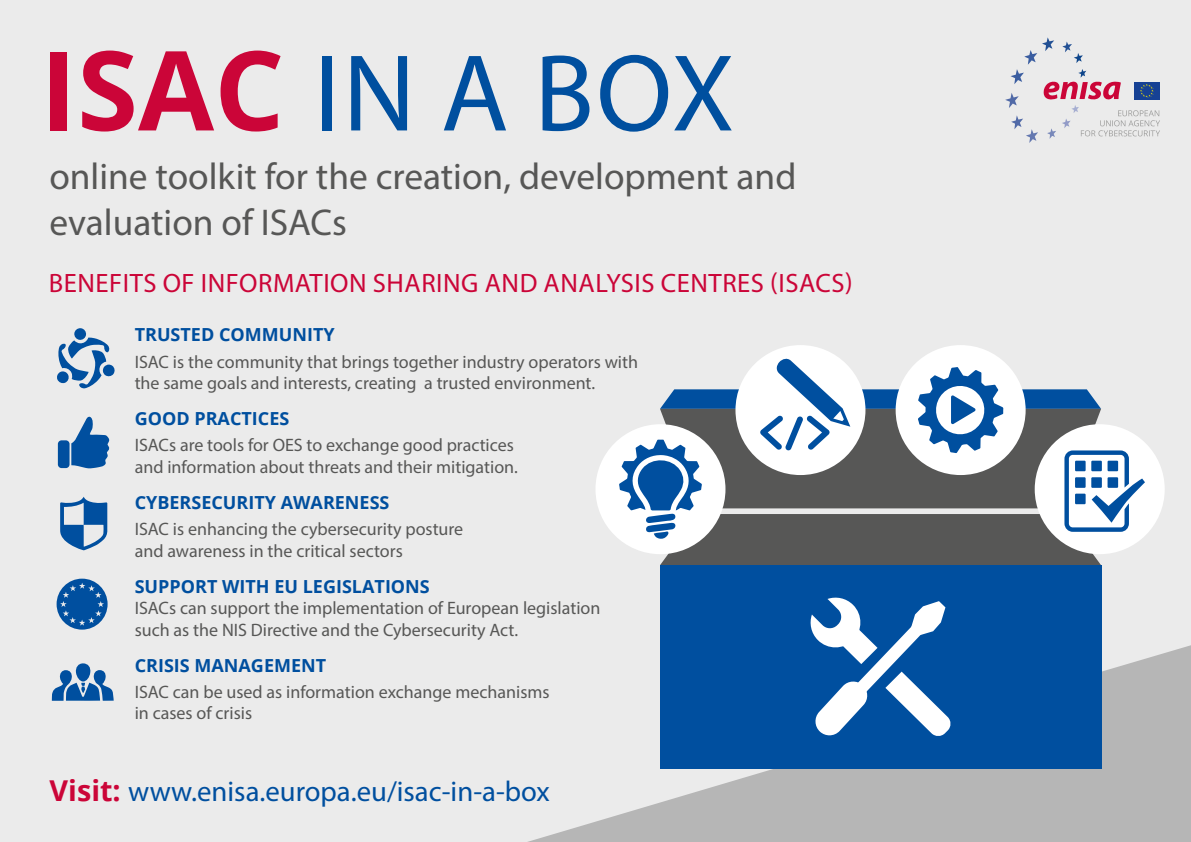
<style>
.page{position:relative;width:1191px;height:842px;background:#ebebeb}
.page>*{position:absolute;margin:0;border:0;box-sizing:border-box;transform-origin:0 0}
.t1{font:110.3px "Myriad Pro";color:#004f9f}
.t2{font:37.4px/46px "Myriad Pro";color:#575756}
.t3{font:28.7px "Myriad Pro";color:#004f9f}
.t4{font:26.7px "Myriad Pro";letter-spacing:.02em;color:#cb0538}
.t5{font:18px/21.6px "Myriad Pro";color:#575756}
.t6{font:700 18px "Open Sans";color:#004f9f}
.s1{font-family:"Open Sans";font-weight:700;color:#cb0538}
</style>
<div class="page">
<svg style="left:319px;top:563px;width:872px;height:279px;fill:#ebebeb"></svg>
<div style="left:58px;top:440px;width:12px;height:28px;background:#004f9f;border-radius:4px"></div>
<svg style="left:71px;top:416px;width:38px;height:52px"></svg>
<svg style="left:56px;top:328px;width:59px;height:61px"></svg>
<svg style="left:60px;top:497px;width:47px;height:53px"></svg>
<svg style="left:57px;top:579px;width:51px;height:51px"></svg>
<svg style="left:52px;top:663px;width:62px;height:38px"></svg>
<svg style="left:1005px;top:37px;width:155px;height:106px"></svg>
<div style="left:1034px;top:424px;width:130px;height:130px;background:#fff;border-radius:50%"></div>
<div style="left:895px;top:345px;width:130px;height:130px;background:#fff;border-radius:50%"></div>
<div style="left:735px;top:345px;width:130px;height:130px;background:#fff;border-radius:50%"></div>
<div style="left:595px;top:424px;width:130px;height:130px;background:#fff;border-radius:50%"></div>
<div style="left:660px;top:565px;width:441px;height:203px;background:#004f9f"></div>
<svg style="left:810px;top:597px;width:141px;height:139px"></svg>
<svg style="left:619px;top:357px;width:526px;height:208px"></svg>
<h1 class="t1" style="left:41px;top:25px;width:695px"><span class="s1">ISAC</span> IN A BOX</h1>
<h2 class="t2" style="left:49px;top:152px;width:748px">online toolkit for the creation, development and evaluation of ISACs</h2>
<h3 class="t4" style="left:49px;top:267px;width:805px">BENEFITS OF INFORMATION SHARING AND ANALYSIS CENTRES (ISACS)</h3>
<p class="t6" style="left:135px;top:322px;width:201px">TRUSTED COMMUNITY</p>
<p class="t5" style="left:135px;top:351px;width:505px">ISAC is the community that brings together industry operators with the same goals and interests, creating a trusted environment.</p>
<p class="t6" style="left:135px;top:406px;width:156px">GOOD PRACTICES</p>
<p class="t5" style="left:135px;top:434px;width:385px">ISACs are tools for OES to exchange good practices and information about threats and their mitigation.</p>
<p class="t6" style="left:135px;top:489px;width:256px">CYBERSECURITY AWARENESS</p>
<p class="t5" style="left:135px;top:518px;width:330px">ISAC is enhancing the cybersecurity posture and awareness in the critical sectors</p>
<p class="t6" style="left:135px;top:573px;width:297px">SUPPORT WITH EU LEGISLATIONS</p>
<p class="t5" style="left:135px;top:597px;width:467px">ISACs can support the implementation of European legislation such as the NIS Directive and the Cybersecurity Act.</p>
<p class="t6" style="left:135px;top:652px;width:193px">CRISIS MANAGEMENT</p>
<p class="t5" style="left:135px;top:681px;width:416px">ISAC can be used as information exchange mechanisms in cases of crisis</p>
<h3 class="t3" style="left:50px;top:774px;width:502px"><span class="s1">Visit:</span> www.enisa.europa.eu/isac-in-a-box</h3>
</div>
